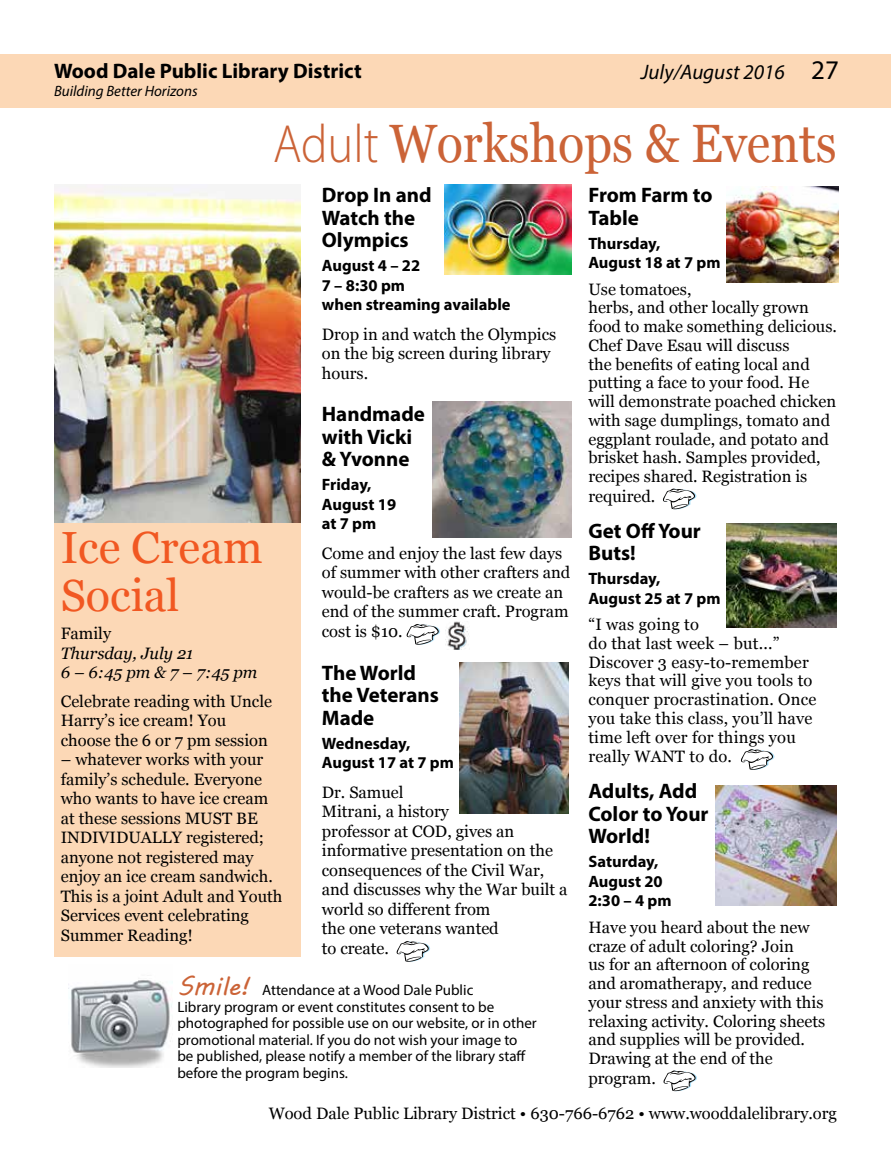
<style>
.page{position:relative;width:891px;height:1161px;background:#fff}
.page>*{position:absolute;margin:0;border:0;box-sizing:border-box;transform-origin:0 0}
.t1{font:54px "Georgia";color:#cb6337;scale:.9 1}
.t2{font:45px/48px "Georgia";color:#f15822}
.t3{font:700 21px/22.5px "Myriad Pro";color:#000}
.t4{font:italic 21px "Myriad Pro";color:#000}
.t5{font:16.5px/19.5px "Georgia";color:#000}
.t6{font:700 16.5px/19.5px "Myriad Pro";color:#000}
.t7{font:italic 16.5px/19.5px "Georgia";color:#000}
.t8{font:15px/16.5px "Myriad Pro";color:#000}
.t9{font:italic 15px "Myriad Pro";color:#000}
.s1{font-style:normal;font-size:27px}
.s2{font-family:"Myriad Pro";font-weight:300}
.s3{font-family:"MV Boli";font-size:25.5px;color:#cb6337}
</style>
<div class="page">
<div style="left:2px;top:54px;width:889px;height:54px;background:#fcd8b6"></div>
<hr style="left:0;top:54px;width:2px;height:54px;background:#fcd8b6">
<div style="left:54px;top:522px;width:247px;height:435px;background:#fcd8b6"></div>
<img style="left:54px;top:184px;width:247px;height:338px">
<svg style="left:406px;top:624px;width:34px;height:21px"></svg>
<img style="left:446px;top:621px;width:23px;height:28px">
<svg style="left:396px;top:941px;width:34px;height:21px"></svg>
<svg style="left:663px;top:488px;width:33px;height:21px"></svg>
<svg style="left:741px;top:749px;width:33px;height:21px"></svg>
<svg style="left:663px;top:1070px;width:34px;height:21px"></svg>
<img style="left:727px;top:524px;width:110px;height:104px">
<img style="left:716px;top:786px;width:121px;height:120px">
<img style="left:445px;top:184px;width:127px;height:90px">
<img style="left:460px;top:663px;width:109px;height:150px">
<img style="left:727px;top:186px;width:112px;height:96px">
<img style="left:71px;top:980px;width:102px;height:88px">
<img style="left:432px;top:402px;width:140px;height:135px">
<p class="t3" style="left:54px;top:59px;width:309px">Wood Dale Public Library District</p>
<p class="t9" style="left:54px;top:82px;width:145px">Building Better Horizons</p>
<p class="t4" style="left:641px;top:59px;width:200px">July/August 2016 <span class="s1">27</span></p>
<h1 class="t1" style="left:273px;top:111px;width:628px"><span class="s2">Adult</span> Workshops &amp; Events</h1>
<p class="t3" style="left:322px;top:183px;width:111px">Drop In and<br>Watch the<br>Olympics</p>
<p class="t6" style="left:322px;top:255px;width:190px">August 4 – 22<br>7 – 8:30 pm<br>when streaming available</p>
<p class="t5" style="left:322px;top:324px;width:236px">Drop in and watch the Olympics on the big screen during library hours.</p>
<p class="t3" style="left:322px;top:402px;width:105px">Handmade with Vicki &amp; Yvonne</p>
<p class="t6" style="left:322px;top:474px;width:76px">Friday,<br>August 19 at 7 pm</p>
<p class="t5" style="left:322px;top:544px;width:250px">Come and enjoy the last few days of summer with other crafters and would-be crafters as we create an end of the summer craft. Program cost is $10.</p>
<p class="t3" style="left:322px;top:661px;width:119px">The World the Veterans<br>Made</p>
<p class="t6" style="left:322px;top:733px;width:134px">Wednesday,<br>August 17 at 7 pm</p>
<p class="t5" style="left:322px;top:783px;width:247px">Dr. Samuel<br>Mitrani, a history<br>professor at COD, gives an informative presentation on the consequences of the Civil War, and discusses why the War built a world so different from<br>the one veterans wanted<br>to create.</p>
<p class="t3" style="left:588px;top:183px;width:126px">From Farm to<br>Table</p>
<p class="t6" style="left:588px;top:233px;width:134px">Thursday,<br>August 18 at 7 pm</p>
<p class="t5" style="left:588px;top:280px;width:249px;line-height:18.8px">Use tomatoes,<br>herbs, and other locally grown food to make something delicious.<br>Chef Dave Esau will discuss<br>the benefits of eating local and putting a face to your food. He will demonstrate poached chicken with sage dumplings, tomato and eggplant roulade, and potato and brisket hash. Samples provided, recipes shared. Registration is required.</p>
<p class="t3" style="left:588px;top:519px;width:114px">Get Off Your<br>Buts!</p>
<p class="t6" style="left:588px;top:568px;width:134px">Thursday,<br>August 25 at 7 pm</p>
<p class="t5" style="left:588px;top:615px;width:230px;line-height:18.9px">“I was going to<br>do that last week – but...”<br>Discover 3 easy-to-remember keys that will give you tools to conquer procrastination. Once you take this class, you’ll have time left over for things you really WANT to do.</p>
<p class="t3" style="left:588px;top:779px;width:122px">Adults, Add<br>Color to Your<br>World!</p>
<p class="t6" style="left:588px;top:851px;width:85px">Saturday,<br>August 20<br>2:30 – 4 pm</p>
<p class="t5" style="left:588px;top:918px;width:238px;line-height:18.9px">Have you heard about the new craze of adult coloring? Join<br>us for an afternoon of coloring and aromatherapy, and reduce your stress and anxiety with this relaxing activity. Coloring sheets and supplies will be provided.<br>Drawing at the end of the program.</p>
<h2 class="t2" style="left:61px;top:524px;width:203px">Ice Cream<br>Social</h2>
<p class="t5" style="left:61px;top:624px;width:52px">Family</p>
<p class="t7" style="left:61px;top:644px;width:198px">Thursday, July 21<br>6 – 6:45 pm &amp; 7 – 7:45 pm</p>
<p class="t5" style="left:61px;top:692px;width:213px">Celebrate reading with Uncle<br>Harry’s ice cream! You choose the 6 or 7 pm session</p>
<p class="t5" style="left:61px;top:750px;width:223px">– whatever works with your family’s schedule. Everyone who wants to have ice cream at these sessions MUST BE<br>INDIVIDUALLY registered; anyone not registered may enjoy an ice cream sandwich.<br>This is a joint Adult and Youth<br>Services event celebrating<br>Summer Reading!</p>
<p class="t8" style="left:177px;top:982px;width:361px"><span class="s3">Smile!</span> Attendance at a Wood Dale Public<br>Library program or event constitutes consent to be photographed for possible use on our website, or in other promotional material. If you do not wish your image to be published, please notify a member of the library staff before the program begins.</p>
<p class="t5" style="left:269px;top:1104px;width:570px">Wood Dale Public Library District • 630-766-6762 • www.wooddalelibrary.org</p>
</div>
